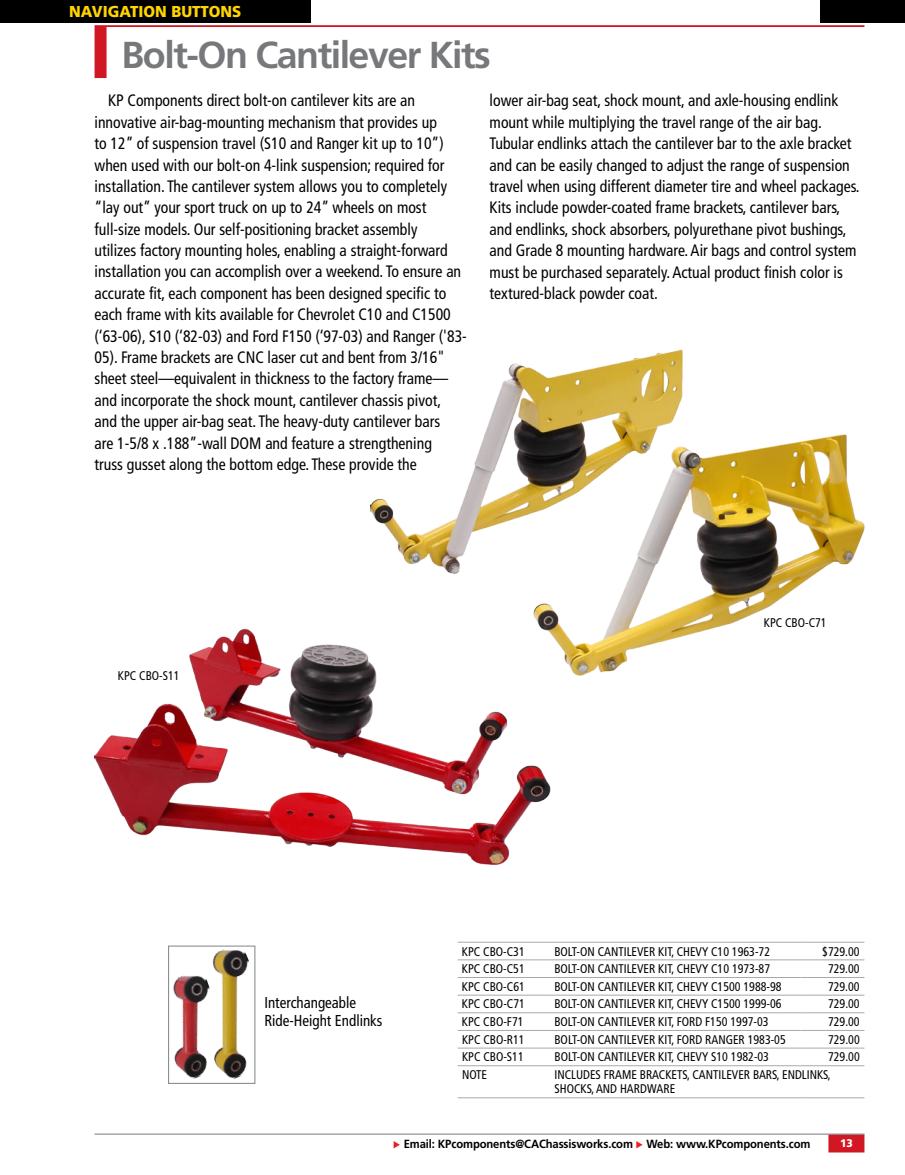
<style>
.page{position:relative;width:905px;height:1175px;background:#fff}
.page>*{position:absolute;margin:0;border:0;box-sizing:border-box;transform-origin:0 0}
.t1{font:700 37.5px "Frutiger LT Std";letter-spacing:-.04em;color:#77787b}
.t2{font:condensed 16.5px/21.5px "Frutiger LT Std";color:#000;scale:.95 1}
.t3{font:condensed 15.75px/18px "Frutiger LT Std";color:#000;scale:.95 1}
.t4{font:900 15.75px "Frutiger LT Std";color:#ffd400;scale:.95 1}
.t5{font:condensed 12.6px "Frutiger LT Std";color:#000;scale:.95 1}
.t6{font:700 11.85px "Frutiger LT Std";letter-spacing:-.01em;color:#000;scale:.95 1}
.t7{font:900 10.95px "Frutiger LT Std";color:#fff;scale:.95 1}
.s1{font-family:"European Pi Three";font-weight:400;font-size:9.45px;color:#ed1e25}
</style>
<div class="page">
<div style="left:829px;top:1135px;width:34px;height:16px;background:#d01723"></div>
<div style="left:828px;top:1134px;width:36px;height:18px;border:2px solid #d01723"></div>
<hr style="left:94px;top:1133px;width:770px;height:1px;background:#77787b">
<img style="left:370px;top:349px;width:494px;height:326px">
<img style="left:94px;top:628px;width:456px;height:236px">
<img style="left:173px;top:980px;width:3px;height:84px">
<img style="left:176px;top:945px;width:80px;height:138px">
<div style="left:168px;top:945px;width:87px;height:138px;border:1px solid #808285"></div>
<div style="left:94px;top:27px;width:12px;height:51px;background:#d01723;border:2px solid #d01723"></div>
<hr style="left:94px;top:25px;width:770px;height:2px;background:#d01723">
<hr style="left:457px;top:942px;width:93px;height:1px;background:#a7a9ac">
<hr style="left:550px;top:942px;width:250px;height:1px;background:#a7a9ac">
<hr style="left:800px;top:942px;width:64px;height:1px;background:#a7a9ac">
<hr style="left:457px;top:959px;width:93px;height:1px;background:#a7a9ac">
<hr style="left:550px;top:959px;width:250px;height:1px;background:#a7a9ac">
<hr style="left:800px;top:959px;width:64px;height:1px;background:#a7a9ac">
<hr style="left:457px;top:977px;width:93px;height:1px;background:#a7a9ac">
<hr style="left:550px;top:977px;width:250px;height:1px;background:#a7a9ac">
<hr style="left:800px;top:977px;width:64px;height:1px;background:#a7a9ac">
<hr style="left:457px;top:994px;width:93px;height:1px;background:#a7a9ac">
<hr style="left:550px;top:994px;width:250px;height:1px;background:#a7a9ac">
<hr style="left:800px;top:994px;width:64px;height:1px;background:#a7a9ac">
<hr style="left:457px;top:1012px;width:93px;height:1px;background:#a7a9ac">
<hr style="left:550px;top:1012px;width:250px;height:1px;background:#a7a9ac">
<hr style="left:800px;top:1012px;width:64px;height:1px;background:#a7a9ac">
<hr style="left:457px;top:1030px;width:93px;height:1px;background:#a7a9ac">
<hr style="left:550px;top:1030px;width:250px;height:1px;background:#a7a9ac">
<hr style="left:800px;top:1030px;width:64px;height:1px;background:#a7a9ac">
<hr style="left:457px;top:1047px;width:93px;height:1px;background:#a7a9ac">
<hr style="left:550px;top:1047px;width:250px;height:1px;background:#a7a9ac">
<hr style="left:800px;top:1047px;width:64px;height:1px;background:#a7a9ac">
<hr style="left:457px;top:1065px;width:93px;height:1px;background:#a7a9ac">
<hr style="left:550px;top:1065px;width:250px;height:1px;background:#a7a9ac">
<hr style="left:800px;top:1065px;width:64px;height:1px;background:#a7a9ac">
<hr style="left:457px;top:1097px;width:93px;height:1px;background:#a7a9ac">
<hr style="left:550px;top:1097px;width:250px;height:1px;background:#a7a9ac">
<hr style="left:800px;top:1097px;width:64px;height:1px;background:#a7a9ac">
<div style="left:0;top:0;width:310px;height:22px;background:#000"></div>
<div style="left:820px;top:0;width:84px;height:22px;background:#000"></div>
<p class="t4" style="left:69px;top:2px;width:183px">NAVIGATION BUTTONS</p>
<h1 class="t1" style="left:122px;top:32px;width:371px">Bolt-On Cantilever Kits</h1>
<p class="t2" style="left:95px;top:90px;width:393px;text-indent:13px">KP Components direct bolt-on cantilever kits are an innovative air-bag-mounting mechanism that provides up<br>to 12” of suspension travel (S10 and Ranger kit up to 10”) when used with our bolt-on 4-link suspension; required for installation. The cantilever system allows you to completely “lay out” your sport truck on up to 24” wheels on most full-size models. Our self-positioning bracket assembly<br>utilizes factory mounting holes, enabling a straight-forward installation you can accomplish over a weekend. To ensure an accurate fit, each component has been designed specific to each frame with kits available for Chevrolet C10 and C1500 (‘63-06), S10 (‘82-03) and Ford F150 (‘97-03) and Ranger ('83- 05). Frame brackets are CNC laser cut and bent from 3/16" sheet steel—equivalent in thickness to the factory frame— and incorporate the shock mount, cantilever chassis pivot, and the upper air-bag seat. The heavy-duty cantilever bars<br>are 1-5/8 x .188”-wall DOM and feature a strengthening<br>truss gusset along the bottom edge. These provide the</p>
<p class="t2" style="left:489px;top:90px;width:391px">lower air-bag seat, shock mount, and axle-housing endlink mount while multiplying the travel range of the air bag.<br>Tubular endlinks attach the cantilever bar to the axle bracket and can be easily changed to adjust the range of suspension travel when using different diameter tire and wheel packages.<br>Kits include powder-coated frame brackets, cantilever bars, and endlinks, shock absorbers, polyurethane pivot bushings, and Grade 8 mounting hardware. Air bags and control system must be purchased separately. Actual product finish color is textured-black powder coat.</p>
<p class="t5" style="left:118px;top:668px;width:66px">KPC CBO-S11</p>
<p class="t5" style="left:763px;top:615px;width:68px">KPC CBO-C71</p>
<p class="t3" style="left:264px;top:994px;width:126px">Interchangeable<br>Ride-Height Endlinks</p>
<p class="t5" style="left:462px;top:943px;width:68px">KPC CBO-C31</p>
<p class="t5" style="left:554px;top:943px;width:7px">bolt</p>
<p class="t5" style="left:576px;top:943px;width:205px">-on cANTILEVER kit, CHEVY c10 1963-72</p>
<p class="t5" style="left:822px;top:943px;width:41px">$729.00</p>
<p class="t5" style="left:462px;top:961px;width:68px">KPC CBO-C51</p>
<p class="t5" style="left:554px;top:961px;width:7px">bolt</p>
<p class="t5" style="left:576px;top:961px;width:205px">-on cANTILEVER kit, CHEVY c10 1973-87</p>
<p class="t5" style="left:828px;top:961px;width:35px">729.00</p>
<p class="t5" style="left:462px;top:979px;width:68px">KPC CBO-C61</p>
<p class="t5" style="left:554px;top:979px;width:7px">bolt</p>
<p class="t5" style="left:576px;top:979px;width:217px">-on cANTILEVER kit, CHEVY c1500 1988-98</p>
<p class="t5" style="left:828px;top:979px;width:35px">729.00</p>
<p class="t5" style="left:462px;top:996px;width:68px">KPC CBO-C71</p>
<p class="t5" style="left:554px;top:996px;width:7px">bolt</p>
<p class="t5" style="left:576px;top:996px;width:217px">-on cANTILEVER kit, CHEVY c1500 1999-06</p>
<p class="t5" style="left:828px;top:996px;width:35px">729.00</p>
<p class="t5" style="left:462px;top:1014px;width:66px">KPC CBO-f71</p>
<p class="t5" style="left:554px;top:1014px;width:7px">bolt</p>
<p class="t5" style="left:576px;top:1014px;width:203px">-on cANTILEVER kit, FORD F150 1997-03</p>
<p class="t5" style="left:828px;top:1014px;width:35px">729.00</p>
<p class="t5" style="left:462px;top:1032px;width:67px">KPC CBO-r11</p>
<p class="t5" style="left:554px;top:1032px;width:7px">bolt</p>
<p class="t5" style="left:576px;top:1032px;width:119px">-on cANTILEVER kit, Ford</p>
<p class="t5" style="left:705px;top:1032px;width:15px">Ranger</p>
<p class="t5" style="left:747px;top:1032px;width:42px">1983-05</p>
<p class="t5" style="left:828px;top:1032px;width:35px">729.00</p>
<p class="t5" style="left:462px;top:1049px;width:66px">KPC CBO-s11</p>
<p class="t5" style="left:554px;top:1049px;width:7px">bolt</p>
<p class="t5" style="left:576px;top:1049px;width:204px">-on cANTILEVER kit, CHEVY S10 1982-03</p>
<p class="t5" style="left:828px;top:1049px;width:35px">729.00</p>
<p class="t5" style="left:462px;top:1067px;width:15px">Note</p>
<p class="t5" style="left:554px;top:1067px;width:7px">includes</p>
<p class="t5" style="left:603px;top:1067px;width:8px">frame</p>
<p class="t5" style="left:639px;top:1067px;width:8px">brackets</p>
<p class="t5" style="left:687px;top:1067px;width:13px">, cantilever</p>
<p class="t5" style="left:753px;top:1067px;width:8px">bars</p>
<p class="t5" style="left:776px;top:1067px;width:13px">, endlinks</p>
<p class="t5" style="left:828px;top:1067px;width:5px">,</p>
<p class="t5" style="left:554px;top:1081px;width:8px">shocks</p>
<p class="t5" style="left:591px;top:1081px;width:14px">, and</p>
<p class="t5" style="left:620px;top:1081px;width:9px">hardware</p>
<p class="t6" style="left:393px;top:1136px;width:440px"><span class="s1">E</span> Email: KPcomponents@CAChassisworks.com <span class="s1">E</span> Web: www.KPcomponents.com</p>
<p class="t7" style="left:840px;top:1136px;width:15px">13</p>
</div>
